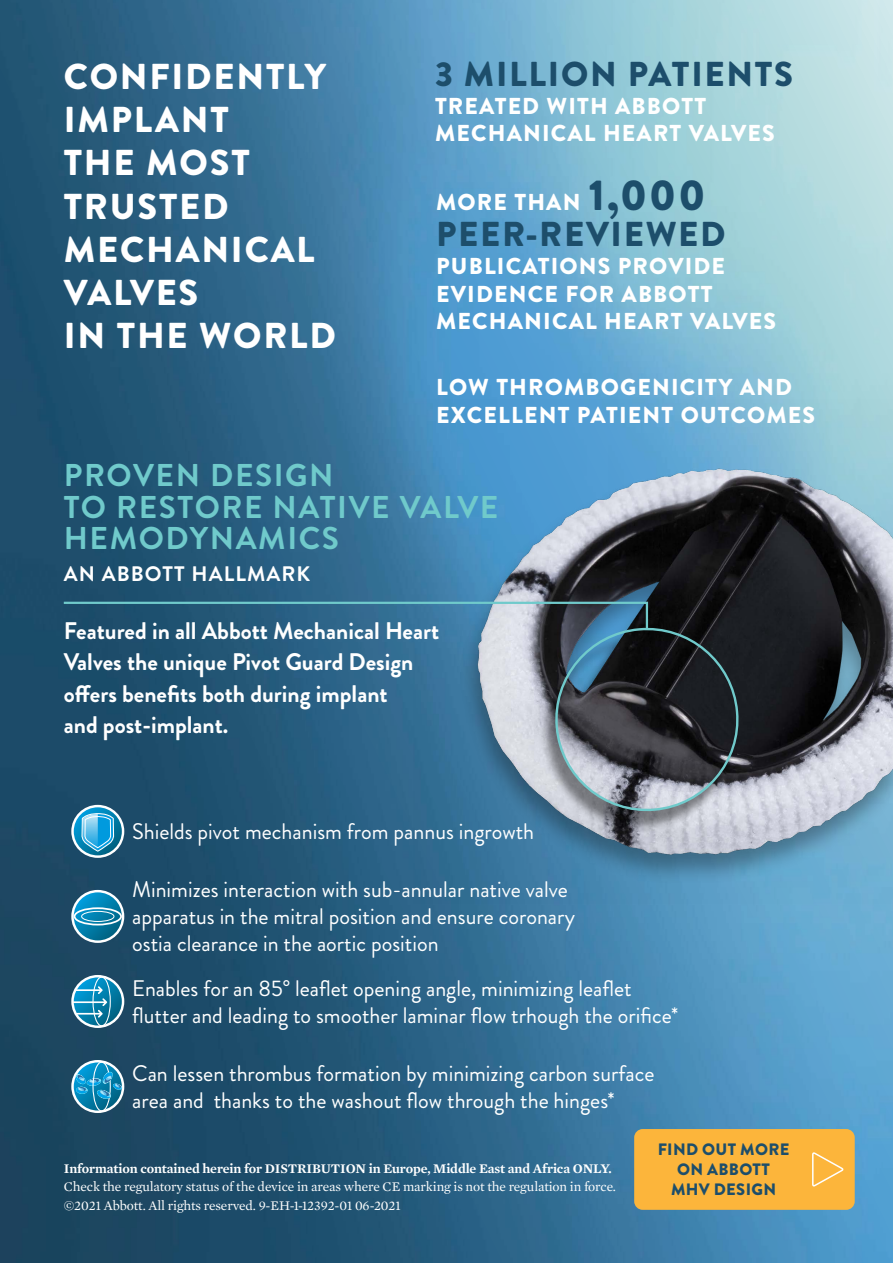
<style>
.page{position:relative;width:893px;height:1263px;background:#fff}
.page>*{position:absolute;margin:0;border:0;box-sizing:border-box;transform-origin:0 0}
.t1{font:900 36px/43.2px "Brandon Grotesque";letter-spacing:.05em;color:#fff}
.t2{font:900 34.5px "Brandon Grotesque";letter-spacing:.05em;color:#1d4e6b}
.t3{font:700 31.5px/31.5px "Brandon Grotesque";letter-spacing:.05em;color:#70cacb}
.t4{font:700 24px/31.5px "Brandon Grotesque";color:#fff}
.t5{font:900 23.1px/27.6px "Brandon Grotesque";letter-spacing:.05em;color:#fff}
.t6{font:22.5px/27px "Brandon Grotesque";color:#fff}
.t7{font:700 21px "Brandon Grotesque";letter-spacing:.05em;color:#fff}
.t8{font:900 16.5px/19.8px "Brandon Grotesque";letter-spacing:.02em;color:#1d4e6b;text-align:center}
.t9{font:13.5px/18.3px "Mercury Text G1";letter-spacing:-.01em;color:#fff}
.t10{font:600 13.5px "Mercury Text G1";letter-spacing:-.01em;color:#fff}
.s1{font-size:43.2px;color:#1d4e6b}
</style>
<div class="page">
<img style="left:0;top:0;width:893px;height:1263px">
<img style="left:413px;top:399px;width:480px;height:505px">
<div style="left:634px;top:1129px;width:221px;height:81px;background:#fcb53b;border-radius:9px"></div>
<svg style="left:812px;top:1152px;width:32px;height:35px"></svg>
<svg style="left:73px;top:1061px;width:50px;height:51px"></svg>
<div style="left:71px;top:1060px;width:53px;height:53px;border:2px solid #fff;border-radius:50%"></div>
<div style="left:92px;top:1061px;width:19px;height:50px;border:1px solid #fff;border-radius:50%"></div>
<svg style="left:75px;top:1072px;width:48px;height:27px"></svg>
<svg style="left:62px;top:600px;width:679px;height:258px"></svg>
<svg style="left:73px;top:891px;width:50px;height:51px"></svg>
<div style="left:71px;top:890px;width:53px;height:53px;border:2px solid #fff;border-radius:50%"></div>
<div style="left:81px;top:911px;width:33px;height:11px;border:1px solid #fff;border-radius:50%"></div>
<div style="left:74px;top:907px;width:48px;height:18px;border:2px solid #fff;border-radius:50%"></div>
<svg style="left:73px;top:976px;width:50px;height:51px"></svg>
<div style="left:71px;top:975px;width:53px;height:53px;border:2px solid #fff;border-radius:50%"></div>
<div style="left:92px;top:976px;width:19px;height:50px;border:1px solid #fff;border-radius:50%"></div>
<svg style="left:73px;top:986px;width:34px;height:32px"></svg>
<h1 class="t1" style="left:64px;top:55px;width:274px">CONFIDENTLY<br>IMPLANT<br>THE MOST<br>TRUSTED<br>MECHANICAL<br>VALVES<br>IN THE WORLD</h1>
<h2 class="t2" style="left:435px;top:50px;width:360px">3 MILLION PATIENTS</h2>
<p class="t5" style="left:435px;top:92px;width:341px">TREATED WITH ABBOTT<br>MECHANICAL HEART VALVES</p>
<p class="t5" style="left:436px;top:188px;width:271px">MORE THAN <span class="s1">1,000</span></p>
<h2 class="t2" style="left:436px;top:210px;width:291px">PEER-REVIEWED</h2>
<p class="t5" style="left:436px;top:253px;width:341px">PUBLICATIONS PROVIDE<br>EVIDENCE FOR ABBOTT<br>MECHANICAL HEART VALVES</p>
<p class="t5" style="left:436px;top:373px;width:380px">LOW THROMBOGENICITY AND<br>EXCELLENT PATIENT OUTCOMES</p>
<h3 class="t3" style="left:64px;top:460px;width:436px">PROVEN DESIGN<br>TO RESTORE NATIVE VALVE<br>HEMODYNAMICS</h3>
<p class="t7" style="left:64px;top:559px;width:248px">AN ABBOTT HALLMARK</p>
<p class="t4" style="left:64px;top:615px;width:377px">Featured in all Abbott Mechanical Heart Valves the unique Pivot Guard Design offers benefits both during implant<br>and post-implant.</p>
<p class="t6" style="left:132px;top:818px;width:403px">Shields pivot mechanism from pannus ingrowth</p>
<p class="t6" style="left:132px;top:876px;width:444px">Minimizes interaction with sub-annular native valve apparatus in the mitral position and ensure coronary ostia clearance in the aortic position</p>
<p class="t6" style="left:132px;top:975px;width:547px">Enables for an 85° leaflet opening angle, minimizing leaflet flutter and leading to smoother laminar flow trhough the orifice*</p>
<p class="t6" style="left:132px;top:1060px;width:524px">Can lessen thrombus formation by minimizing carbon surface area and thanks to the washout flow through the hinges*</p>
<p class="t10" style="left:64px;top:1158px;width:549px">Information contained herein for DISTRIBUTION in Europe, Middle East and Africa ONLY.</p>
<p class="t9" style="left:64px;top:1177px;width:554px">Check the regulatory status of the device in areas where CE marking is not the regulation in force. ©️2021 Abbott. All rights reserved. 9-EH-1-12392-01 06-2021</p>
<p class="t8" style="left:658px;top:1140px;width:133px">FIND OUT MORE<br>ON ABBOTT<br>MHV DESIGN</p>
</div>
